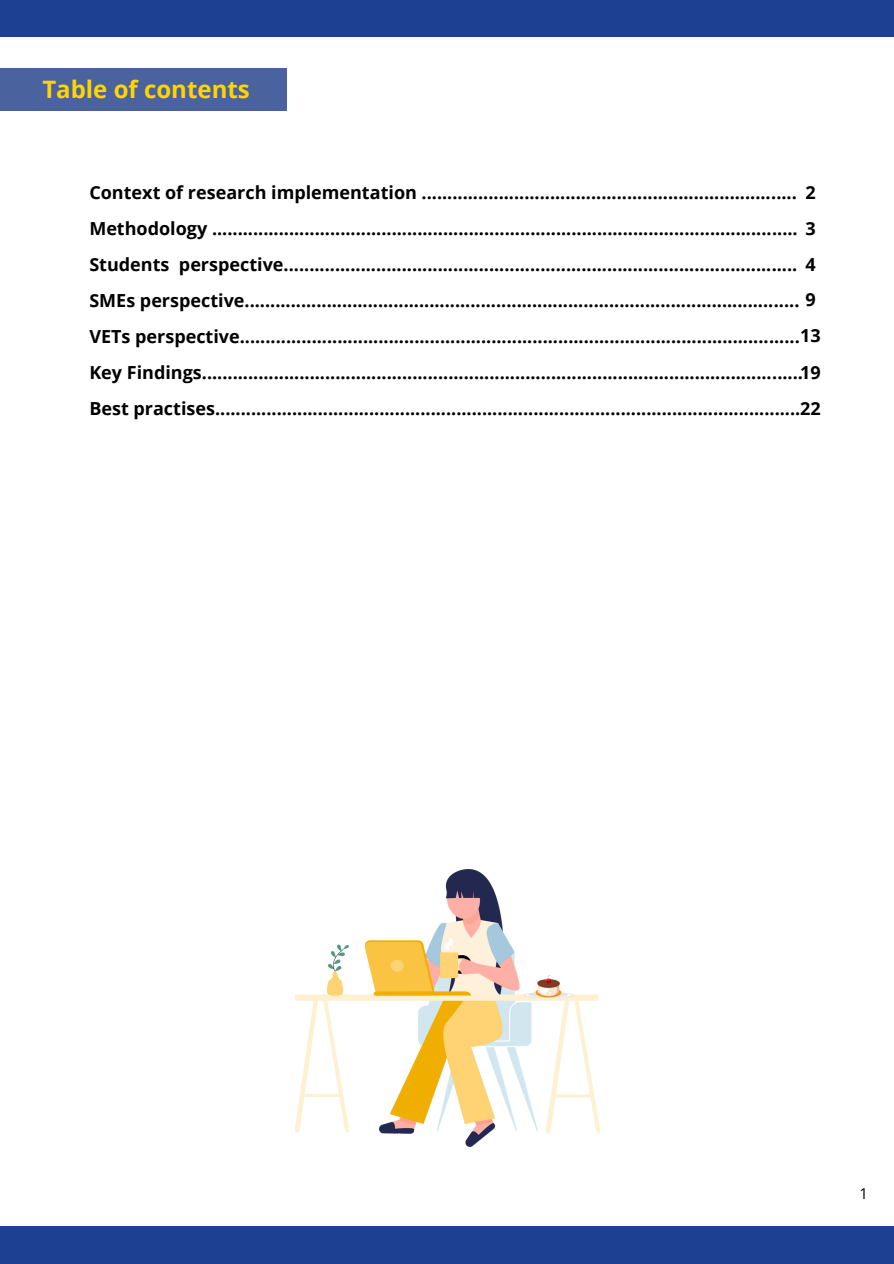
<style>
.page{position:relative;width:894px;height:1264px;background:#fff}
.page>*{position:absolute;margin:0;border:0;box-sizing:border-box;transform-origin:0 0}
.t1{font:700 24px "Open Sans";color:#ffd500}
.t2{font:700 18px "Open Sans";color:#000}
.t3{font:15px "Open Sans";color:#000}
</style>
<div class="page">
<div style="left:0;top:0;width:893px;height:37px;background:#1e4093"></div>
<div style="left:0;top:1226px;width:893px;height:37px;background:#1e4093"></div>
<div style="left:0;top:68px;width:286px;height:43px;background:#4a639e"></div>
<img style="left:295px;top:869px;width:304px;height:277px">
<h1 class="t1" style="left:42px;top:72px;width:209px">Table of contents</h1>
<p class="t2" style="left:89px;top:180px;width:708px">Context of research implementation .........................................................................</p>
<p class="t2" style="left:89px;top:216px;width:727px">Methodology .................................................................................................................. 3</p>
<p class="t2" style="left:89px;top:252px;width:727px">Students perspective.................................................................................................... 4</p>
<p class="t2" style="left:89px;top:288px;width:727px">SMEs perspective............................................................................................................ 9</p>
<p class="t2" style="left:89px;top:324px;width:732px">VETs perspective.............................................................................................................13</p>
<p class="t2" style="left:89px;top:360px;width:715px">Key Findings.....................................................................................................................</p>
<p class="t2" style="left:89px;top:396px;width:732px">Best practises..................................................................................................................22</p>
<p class="t2" style="left:805px;top:179px;width:12px">2</p>
<p class="t2" style="left:800px;top:360px;width:22px">19</p>
<p class="t3" style="left:859px;top:1183px;width:10px">1</p>
</div>
